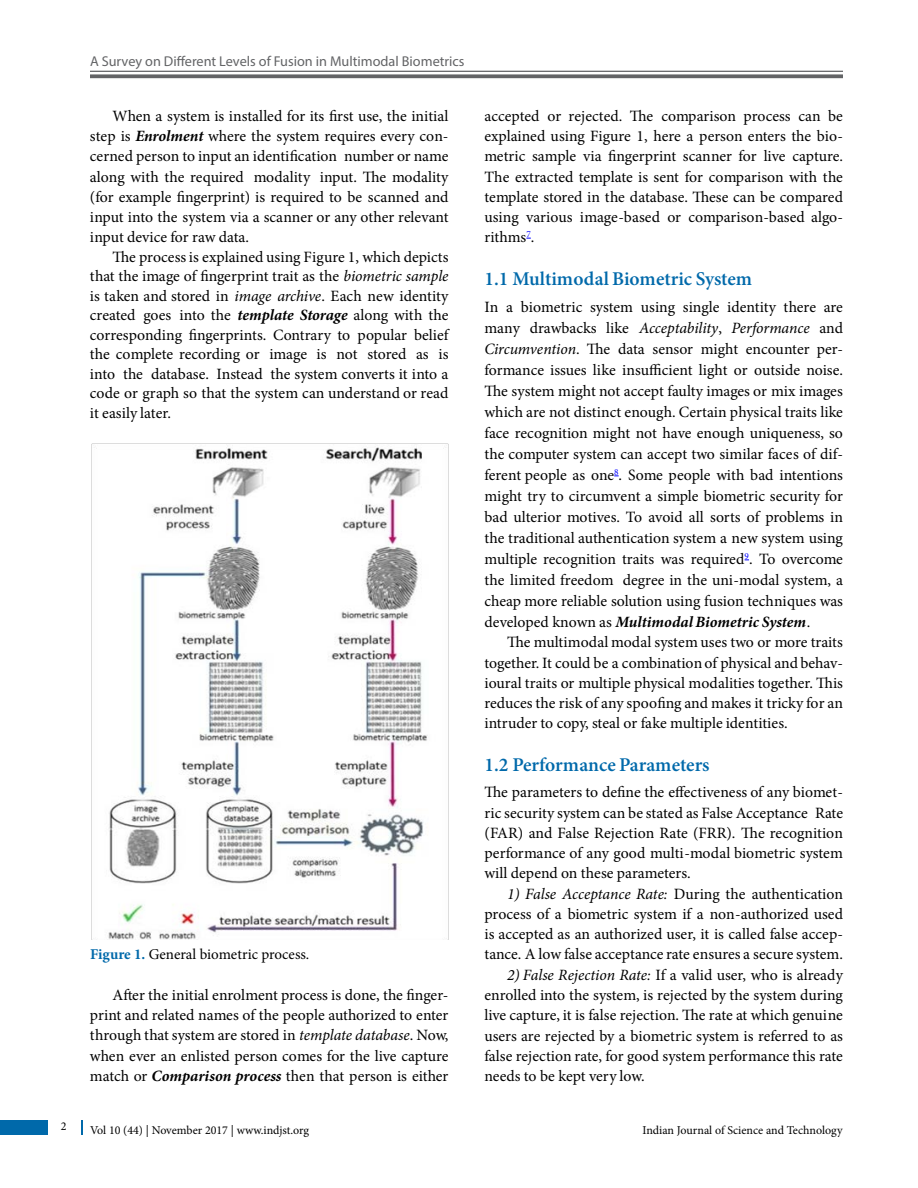
<style>
.page{position:relative;width:918px;height:1188px;background:#fff}
.page>*{position:absolute;margin:0;border:0;box-sizing:border-box;transform-origin:0 0}
.t1{font:600 19.5px "Minion Pro";color:#0069aa}
.t2{font:15.75px/20.2px "Minion Pro";color:#000;text-align:justify}
.t3{font:15px "Minion Pro";color:#000}
.t4{font:14.25px "Myriad Pro";color:#636466}
.t5{font:12px "Minion Pro";color:#000}
.s1{font-weight:700;font-style:italic}
.s2{font-style:italic}
.s3{font-weight:700;color:#0069aa}
</style>
<div class="page">
<div style="left:0;top:1120px;width:47px;height:15px;background:#0069aa"></div>
<svg style="left:81px;top:1120px;width:1px;height:15px"></svg>
<hr style="left:90px;top:71px;width:753px;height:1px;background:#636466">
<svg style="left:90px;top:74px;width:753px;height:4px;background:#737476"></svg>
<img style="left:91px;top:443px;width:357px;height:497px">
<p class="t5" style="left:61px;top:1118px;width:7px">2</p>
<p class="t4" style="left:90px;top:53px;width:376px">A Survey on Different Levels of Fusion in Multimodal Biometrics</p>
<p class="t2" style="left:90px;top:106px;width:360px;text-indent:23px">When a system is installed for its first use, the initial step is <span class="s1">Enrolment</span> where the system requires every con&shy;cerned person to input an identification number or name along with the required modality input. The modality (for example fingerprint) is required to be scanned and input into the system via a scanner or any other relevant input device for raw data.</p>
<p class="t2" style="left:90px;top:247px;width:360px;line-height:19.5px;text-indent:23px">The process is explained using Figure 1, which depicts that the image of fingerprint trait as the <span class="s2">biometric sample </span>is taken and stored in <span class="s2">image archive</span>. Each new identity created goes into the <span class="s1">template Storage</span> along with the corresponding fingerprints. Contrary to popular belief the complete recording or image is not stored as is into the database. Instead the system converts it into a code or graph so that the system can understand or read it easily later.</p>
<p class="t3" style="left:90px;top:944px;width:221px"><span class="s3">Figure 1.</span> General biometric process.</p>
<p class="t2" style="left:90px;top:985px;width:360px;text-indent:23px">After the initial enrolment process is done, the finger&shy;print and related names of the people authorized to enter through that system are stored in <span class="s2">template database</span>. Now, when ever an enlisted person comes for the live capture match or <span class="s1">Comparison process</span> then that person is either</p>
<p class="t2" style="left:484px;top:106px;width:360px">accepted or rejected. The comparison process can be explained using Figure 1, here a person enters the bio&shy;metric sample via fingerprint scanner for live capture.<br>The extracted template is sent for comparison with the template stored in the database. These can be compared using various image-based or comparison-based algo&shy;rithms<sup>7</sup>.</p>
<p class="t1" style="left:484px;top:265px;width:269px">1.1 Multimodal Biometric System</p>
<p class="t2" style="left:484px;top:297px;width:360px;line-height:21px">In a biometric system using single identity there are many drawbacks like <span class="s2">Acceptability</span>, <span class="s2">Performance</span> and <span class="s2">Circumvention</span>. The data sensor might encounter per&shy;formance issues like insufficient light or outside noise.<br>The system might not accept faulty images or mix images which are not distinct enough. Certain physical traits like face recognition might not have enough uniqueness, so the computer system can accept two similar faces of dif&shy;ferent people as one<sup>8</sup>. Some people with bad intentions might try to circumvent a simple biometric security for bad ulterior motives. To avoid all sorts of problems in the traditional authentication system a new system using multiple recognition traits was required<sup>9</sup>. To overcome the limited freedom degree in the uni-modal system, a cheap more reliable solution using fusion techniques was developed known as <span class="s1">Multimodal Biometric System</span>.</p>
<p class="t2" style="left:484px;top:632px;width:360px;text-indent:23px">The multimodal modal system uses two or more traits together. It could be a combination of physical and behav&shy;ioural traits or multiple physical modalities together. This reduces the risk of any spoofing and makes it tricky for an intruder to copy, steal or fake multiple identities.</p>
<p class="t1" style="left:484px;top:751px;width:227px">1.2 Performance Parameters</p>
<p class="t2" style="left:484px;top:782px;width:360px">The parameters to define the effectiveness of any biomet&shy;ric security system can be stated as False Acceptance Rate (FAR) and False Rejection Rate (FRR). The recognition performance of any good multi-modal biometric system will depend on these parameters.</p>
<p class="t2" style="left:484px;top:884px;width:360px;text-indent:23px"><span class="s2">1) False Acceptance Rate:</span> During the authentication process of a biometric system if a non-authorized used is accepted as an authorized user, it is called false accep&shy;tance. A low false acceptance rate ensures a secure system.</p>
<p class="t2" style="left:484px;top:965px;width:360px;text-indent:23px"><span class="s2">2) False Rejection Rate:</span> If a valid user, who is already enrolled into the system, is rejected by the system during live capture, it is false rejection. The rate at which genuine users are rejected by a biometric system is referred to as false rejection rate, for good system performance this rate needs to be kept very low.</p>
<p class="t5" style="left:90px;top:1123px;width:221px">Vol 10 (44) | November 2017 | www.indjst.org</p>
<p class="t5" style="left:642px;top:1123px;width:202px">Indian Journal of Science and Technology</p>
</div>
